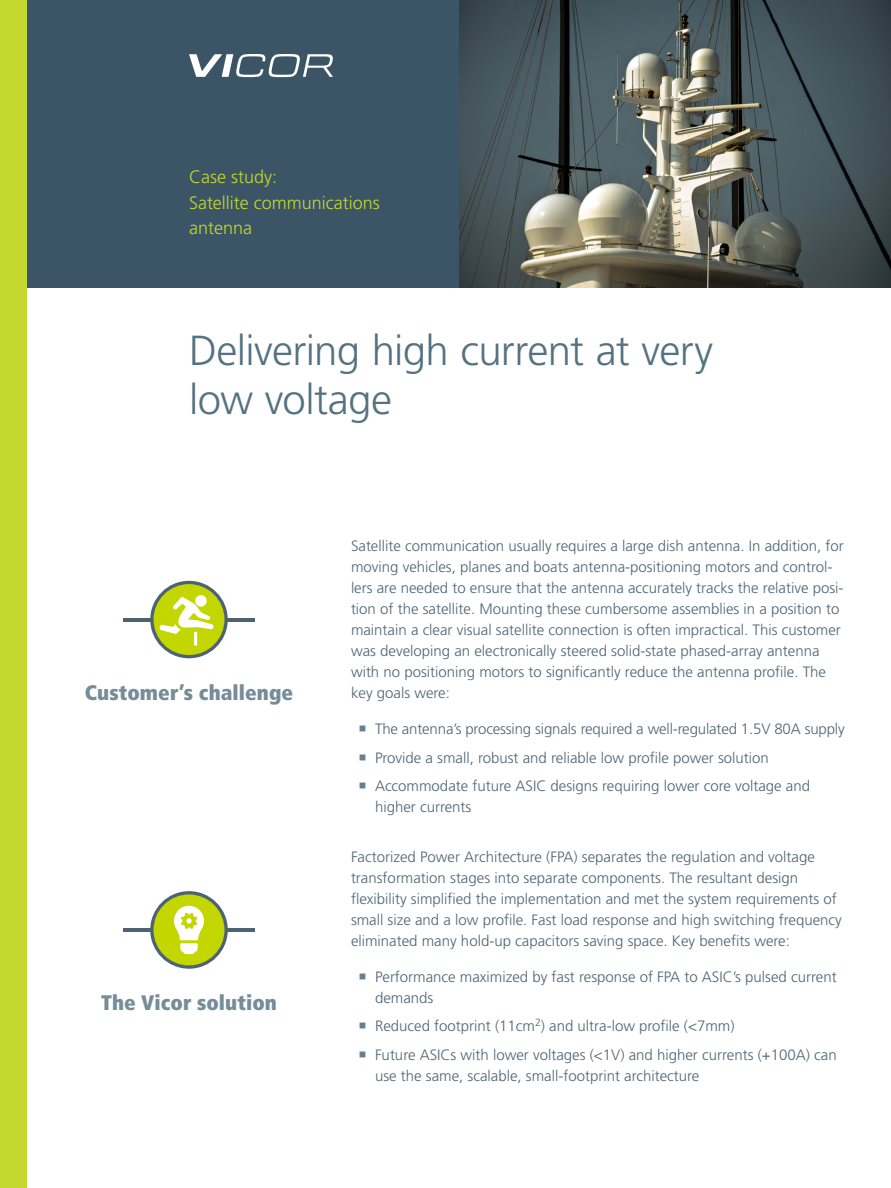
<style>
.page{position:relative;width:891px;height:1188px;background:#fff}
.page>*{position:absolute;margin:0;border:0;box-sizing:border-box;transform-origin:0 0}
.Heading_1_-Main{font:300 42px/49.5px "Frutiger LT Pro";letter-spacing:-.015em;color:#557281}
.Heading_2_bold{font:900 condensed 21px "Frutiger LT Pro";letter-spacing:.005em;color:#758c99}
.P__Large__12_17{font:300 18px/25.5px "Frutiger LT Pro";color:#c4d82d}
.P__Normal__10_14{font:300 15px/21px "Frutiger LT Pro";color:#4e6574}
</style>
<div class="page">
<div style="left:27px;top:0;width:433px;height:288px;background:#3b5566"></div>
<div style="left:0;top:0;width:27px;height:1188px;background:#c4d82d"></div>
<img style="left:459px;top:0;width:432px;height:288px">
<svg style="left:189px;top:54px;width:144px;height:23px"></svg>
<hr style="left:123px;top:618px;width:132px;height:3px;background:#4d6373">
<svg style="left:150px;top:581px;width:78px;height:77px"></svg>
<hr style="left:123px;top:928px;width:132px;height:4px;background:#4d6373">
<svg style="left:150px;top:891px;width:78px;height:78px"></svg>
<p class="P__Large__12_17" style="left:189px;top:164px;width:192px">Case study:<br>Satellite communications antenna</p>
<p class="Heading_1_-Main" style="left:189px;top:325px;width:526px">Delivering high current at very low voltage</p>
<p class="Heading_2_bold" style="left:85px;top:680px;width:210px">Customer’s challenge</p>
<p class="Heading_2_bold" style="left:101px;top:990px;width:177px">The Vicor solution</p>
<p class="P__Normal__10_14" style="left:351px;top:536px;width:494px">Satellite communication usually requires a large dish antenna. In addition, for moving vehicles, planes and boats antenna-positioning motors and control&shy;lers are needed to ensure that the antenna accurately tracks the relative posi&shy;tion of the satellite. Mounting these cumbersome assemblies in a position to maintain a clear visual satellite connection is often impractical. This customer was developing an electronically steered solid-state phased-array antenna with no positioning motors to significantly reduce the antenna profile. The key goals were:</p>
<p class="P__Normal__10_14" style="left:375px;top:719px;width:471px">The antenna’s processing signals required a well-regulated 1.5V 80A supply</p>
<p class="P__Normal__10_14" style="left:375px;top:747px;width:396px">Provide a small, robust and reliable low profile power solution</p>
<p class="P__Normal__10_14" style="left:375px;top:776px;width:437px">Accommodate future ASIC designs requiring lower core voltage and higher currents</p>
<p class="P__Normal__10_14" style="left:351px;top:846px;width:492px">Factorized Power Architecture (FPA) separates the regulation and voltage transformation stages into separate components. The resultant design flexibility simplified the implementation and met the system requirements of small size and a low profile. Fast load response and high switching frequency eliminated many hold-up capacitors saving space. Key benefits were:</p>
<p class="P__Normal__10_14" style="left:375px;top:966px;width:463px">Performance maximized by fast response of FPA to ASIC’s pulsed current demands</p>
<p class="P__Normal__10_14" style="left:375px;top:1016px;width:361px">Reduced footprint (11cm<sup>2</sup>) and ultra-low profile (&lt;7mm)</p>
<p class="P__Normal__10_14" style="left:375px;top:1044px;width:463px">Future ASICs with lower voltages (&lt;1V) and higher currents (+100A) can use the same, scalable, small-footprint architecture</p>
</div>
